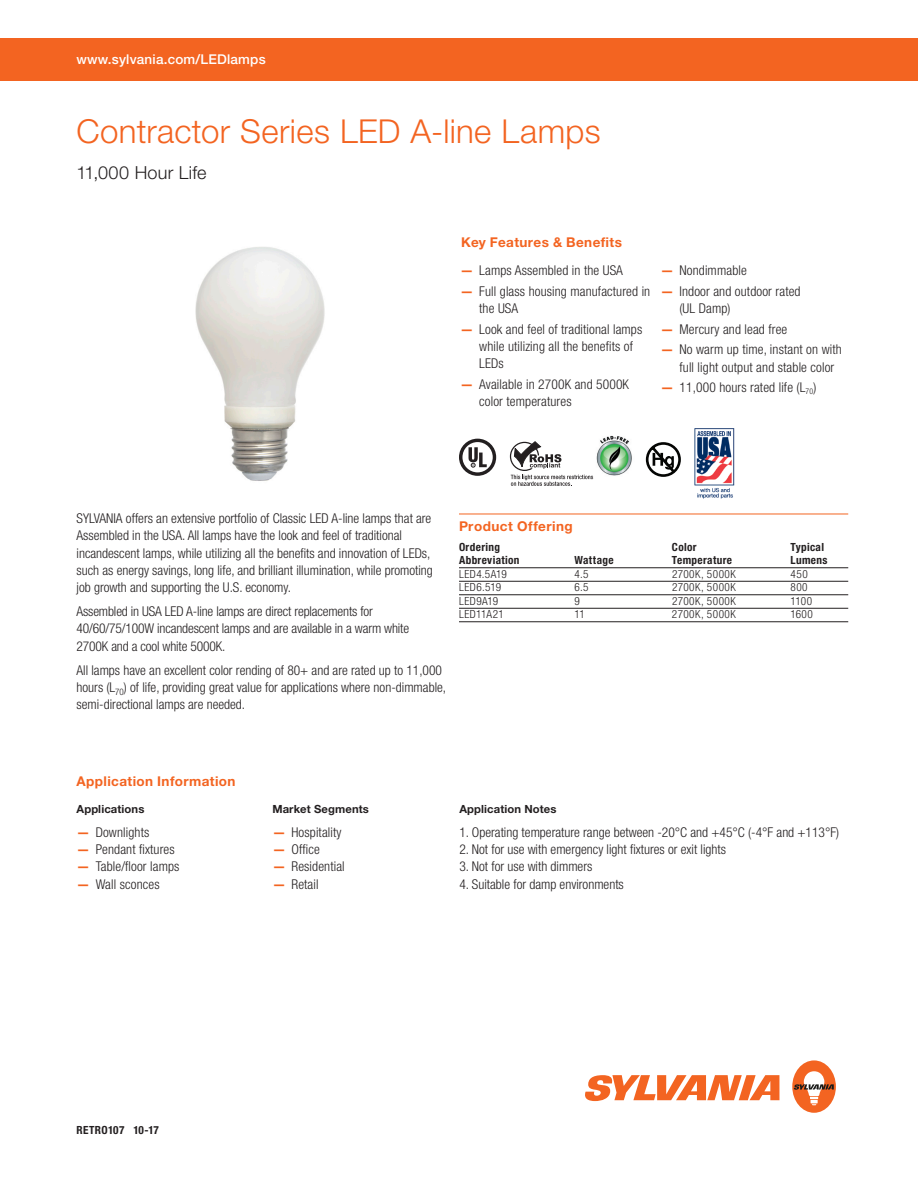
<style>
.page{position:relative;width:918px;height:1188px;background:#fff}
.page>*{position:absolute;margin:0;border:0;box-sizing:border-box;transform-origin:0 0}
.PIB_HEADLINE{font:300 33px "Helvetica Neue LT Pro";letter-spacing:.01em;color:#f36421}
.Letter_Cover_Subhead{font:300 18px "Helvetica Neue LT Pro";letter-spacing:.015em;color:#231f20}
.Letter_Cover_Copy_9{font:300 condensed 13.5px/17.2px "Helvetica Neue LT Pro";color:#231f20}
.Letter_Copy_Headline{font:700 13.5px "Helvetica Neue LT Pro";letter-spacing:.03em;color:#f36421}
.Letter_Cover_URL_Ban{font:500 13.5px "Helvetica Neue LT Pro";letter-spacing:.015em;color:#fff}
.Letter_Tablehead_9_o{font:700 13.5px "Helvetica Neue LT Pro";letter-spacing:.035em;color:#f36421}
.Letter_Tables_7_5_Ba{font:300 condensed 11.25px "Helvetica Neue LT Pro";letter-spacing:.045em;color:#231f20}
.Letter_Tablehead_7_5{font:700 condensed 11.25px "Helvetica Neue LT Pro";letter-spacing:.03em;color:#231f20}
.App_Info_Head{font:700 11.25px "Helvetica Neue LT Pro";letter-spacing:.01em;color:#231f20}
.CODE{font:700 condensed 11.25px "Helvetica Neue LT Pro";letter-spacing:.03em;color:#231f20}
.Letter_Tables_7_5_Ba-2{font:300 condensed 11.25px "Helvetica Neue LT Pro";letter-spacing:.025em;color:#231f20}
.s1{font-weight:700;font-stretch:normal;color:#f36421}
</style>
<div class="page">
<svg style="left:645px;top:442px;width:36px;height:35px"></svg>
<img style="left:596px;top:435px;width:36px;height:41px">
<hr style="left:459px;top:514px;width:389px;height:1px;background:#f36421">
<hr style="left:459px;top:568px;width:389px;height:1px;background:#231f20">
<hr style="left:459px;top:581px;width:389px;height:1px;background:#231f20">
<hr style="left:459px;top:595px;width:389px;height:1px;background:#231f20">
<hr style="left:459px;top:608px;width:389px;height:1px;background:#231f20">
<hr style="left:459px;top:622px;width:389px;height:1px;background:#231f20">
<svg style="left:510px;top:442px;width:83px;height:44px"></svg>
<div style="left:0;top:38px;width:918px;height:43px;background:#f36421"></div>
<svg style="left:585px;top:1075px;width:194px;height:26px"></svg>
<div style="left:792px;top:1060px;width:44px;height:53px;background:#f36421;border-radius:50%"></div>
<svg style="left:793px;top:1071px;width:41px;height:34px"></svg>
<img style="left:694px;top:428px;width:41px;height:71px">
<img style="left:195px;top:247px;width:130px;height:234px">
<svg style="left:459px;top:439px;width:37px;height:37px"></svg>
<p class="Letter_Cover_URL_Ban" style="left:77px;top:51px;width:191px">www.sylvania.com/LEDlamps</p>
<p class="PIB_HEADLINE" style="left:77px;top:111px;width:526px">Contractor Series LED A-line Lamps</p>
<p class="Letter_Cover_Subhead" style="left:77px;top:162px;width:132px">11,000 Hour Life</p>
<p class="Letter_Copy_Headline" style="left:461px;top:233px;width:162px">Key Features &amp; Benefits</p>
<p class="Letter_Cover_Copy_9" style="left:460px;top:262px;width:164px"><span class="s1">—</span> Lamps Assembled in the USA</p>
<p class="Letter_Cover_Copy_9" style="left:479px;top:282px;width:173px;text-indent:-19px"><span class="s1">—</span> Full glass housing manufactured in the USA</p>
<p class="Letter_Cover_Copy_9" style="left:479px;top:320px;width:165px;text-indent:-19px"><span class="s1">—</span> Look and feel of traditional lamps while utilizing all the benefits of<br>LEDs</p>
<p class="Letter_Cover_Copy_9" style="left:479px;top:375px;width:151px;text-indent:-19px"><span class="s1">—</span> Available in 2700K and 5000K color temperatures</p>
<p class="Letter_Cover_Copy_9" style="left:660px;top:262px;width:88px"><span class="s1">—</span> Nondimmable</p>
<p class="Letter_Cover_Copy_9" style="left:680px;top:282px;width:123px;text-indent:-19px"><span class="s1">—</span> Indoor and outdoor rated (UL Damp)</p>
<p class="Letter_Cover_Copy_9" style="left:660px;top:320px;width:129px"><span class="s1">—</span> Mercury and lead free</p>
<p class="Letter_Cover_Copy_9" style="left:680px;top:341px;width:164px;text-indent:-19px"><span class="s1">—</span> No warm up time, instant on with full light output and stable color</p>
<p class="Letter_Cover_Copy_9" style="left:660px;top:379px;width:157px"><span class="s1">—</span> 11,000 hours rated life (L<sub>70</sub>)</p>
<p class="Letter_Cover_Copy_9" style="left:77px;top:510px;width:358px">SYLVANIA offers an extensive portfolio of Classic LED A-line lamps that are Assembled in the USA. All lamps have the look and feel of traditional incandescent lamps, while utilizing all the benefits and innovation of LEDs, such as energy savings, long life, and brilliant illumination, while promoting job growth and supporting the U.S. economy.</p>
<p class="Letter_Cover_Copy_9" style="left:77px;top:603px;width:334px">Assembled in USA LED A-line lamps are direct replacements for<br>40/60/75/100W incandescent lamps and are available in a warm white<br>2700K and a cool white 5000K.</p>
<p class="Letter_Cover_Copy_9" style="left:77px;top:661px;width:371px">All lamps have an excellent color rending of 80+ and are rated up to 11,000 hours (L<sub>70</sub>) of life, providing great value for applications where non-dimmable, semi-directional lamps are needed.</p>
<p class="Letter_Tablehead_9_o" style="left:459px;top:517px;width:115px">Product Offering</p>
<p class="Letter_Tablehead_7_5" style="left:459px;top:540px;width:43px">Ordering</p>
<p class="Letter_Tablehead_7_5" style="left:672px;top:540px;width:26px">Color</p>
<p class="Letter_Tablehead_7_5" style="left:790px;top:540px;width:35px">Typical</p>
<p class="Letter_Tablehead_7_5" style="left:459px;top:553px;width:62px">Abbreviation</p>
<p class="Letter_Tablehead_7_5" style="left:574px;top:553px;width:41px">Wattage</p>
<p class="Letter_Tablehead_7_5" style="left:672px;top:553px;width:62px">Temperature</p>
<p class="Letter_Tablehead_7_5" style="left:790px;top:553px;width:39px">Lumens</p>
<p class="Letter_Tables_7_5_Ba" style="left:459px;top:567px;width:49px">LED4.5A19</p>
<p class="Letter_Tables_7_5_Ba" style="left:575px;top:567px;width:15px">4.5</p>
<p class="Letter_Tables_7_5_Ba" style="left:672px;top:567px;width:65px">2700K, 5000K</p>
<p class="Letter_Tables_7_5_Ba" style="left:791px;top:567px;width:19px">450</p>
<p class="Letter_Tables_7_5_Ba" style="left:459px;top:581px;width:44px">LED6.519</p>
<p class="Letter_Tables_7_5_Ba" style="left:575px;top:581px;width:16px">6.5</p>
<p class="Letter_Tables_7_5_Ba" style="left:672px;top:581px;width:65px">2700K, 5000K</p>
<p class="Letter_Tables_7_5_Ba" style="left:791px;top:581px;width:19px">800</p>
<p class="Letter_Tables_7_5_Ba" style="left:459px;top:594px;width:41px">LED9A19</p>
<p class="Letter_Tables_7_5_Ba" style="left:575px;top:594px;width:7px">9</p>
<p class="Letter_Tables_7_5_Ba" style="left:672px;top:594px;width:65px">2700K, 5000K</p>
<p class="Letter_Tables_7_5_Ba" style="left:791px;top:594px;width:23px">1100</p>
<p class="Letter_Tables_7_5_Ba-2" style="left:459px;top:608px;width:46px">LED11A21</p>
<p class="Letter_Tables_7_5_Ba" style="left:575px;top:608px;width:12px">11</p>
<p class="Letter_Tables_7_5_Ba" style="left:672px;top:608px;width:65px">2700K, 5000K</p>
<p class="Letter_Tables_7_5_Ba" style="left:791px;top:608px;width:24px">1600</p>
<p class="Letter_Copy_Headline" style="left:77px;top:773px;width:161px">Application Information</p>
<p class="App_Info_Head" style="left:77px;top:802px;width:69px">Applications</p>
<p class="Letter_Cover_Copy_9" style="left:77px;top:823px;width:74px"><span class="s1">—</span> Downlights</p>
<p class="Letter_Cover_Copy_9" style="left:77px;top:841px;width:100px"><span class="s1">—</span> Pendant fixtures</p>
<p class="Letter_Cover_Copy_9" style="left:77px;top:858px;width:104px"><span class="s1">—</span> Table/floor lamps</p>
<p class="Letter_Cover_Copy_9" style="left:77px;top:875px;width:85px"><span class="s1">—</span> Wall sconces</p>
<p class="App_Info_Head" style="left:272px;top:802px;width:98px">Market Segments</p>
<p class="Letter_Cover_Copy_9" style="left:272px;top:823px;width:71px"><span class="s1">—</span> Hospitality</p>
<p class="Letter_Cover_Copy_9" style="left:272px;top:841px;width:49px"><span class="s1">—</span> Office</p>
<p class="Letter_Cover_Copy_9" style="left:272px;top:858px;width:74px"><span class="s1">—</span> Residential</p>
<p class="Letter_Cover_Copy_9" style="left:272px;top:875px;width:48px"><span class="s1">—</span> Retail</p>
<p class="App_Info_Head" style="left:459px;top:802px;width:99px">Application Notes</p>
<p class="Letter_Cover_Copy_9" style="left:459px;top:823px;width:381px">1. Operating temperature range between -20°C and +45°C (-4°F and +113°F)</p>
<p class="Letter_Cover_Copy_9" style="left:459px;top:841px;width:268px">2. Not for use with emergency light fixtures or exit lights</p>
<p class="Letter_Cover_Copy_9" style="left:459px;top:858px;width:134px">3. Not for use with dimmers</p>
<p class="Letter_Cover_Copy_9" style="left:459px;top:875px;width:166px">4. Suitable for damp environments</p>
<p class="CODE" style="left:77px;top:1124px;width:84px">RETRO107 10-17</p>
</div>
